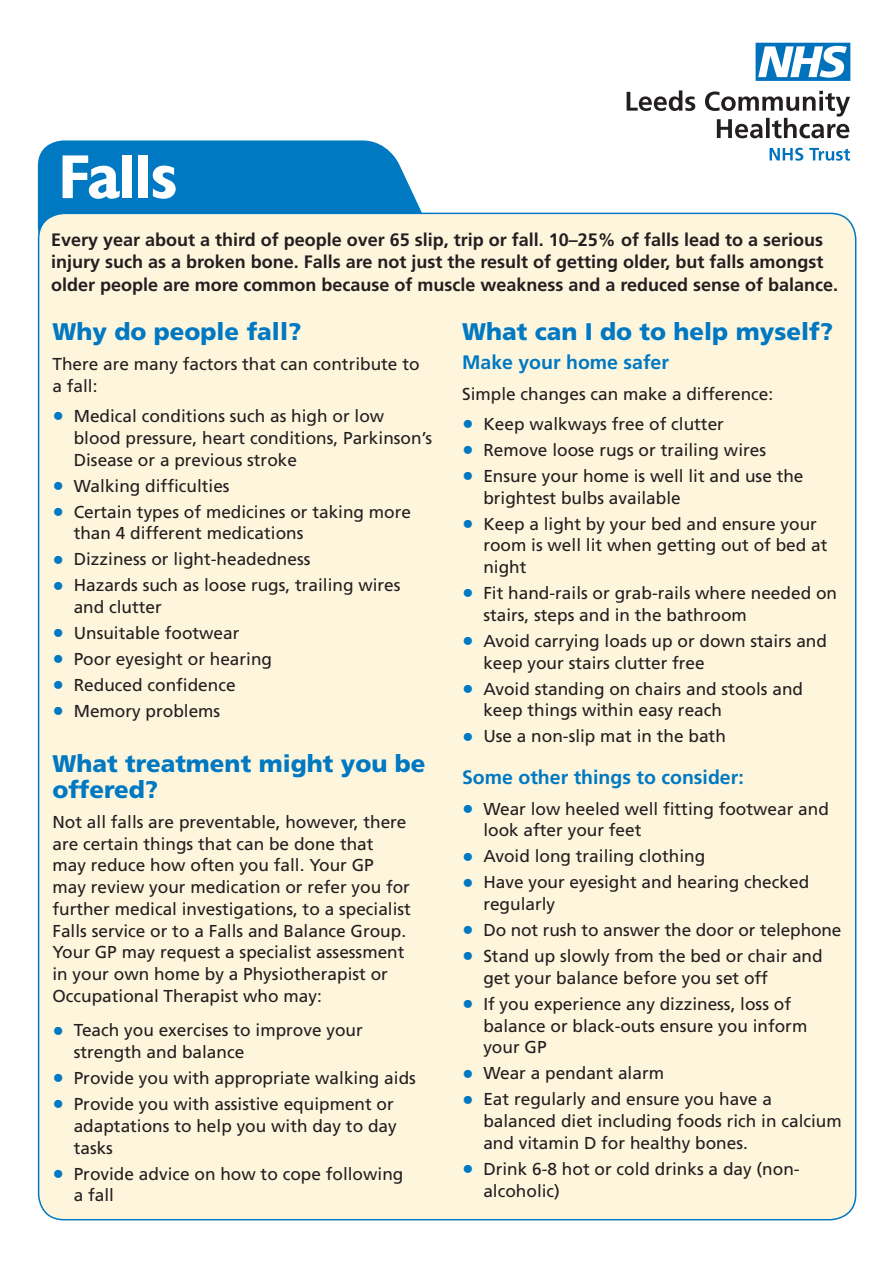
<style>
.page{position:relative;width:893px;height:1263px;background:#fff}
.page>*{position:absolute;margin:0;border:0;box-sizing:border-box;transform-origin:0 0}
.t1{font:600 59.25px "Chantilly";color:#fff}
.t2{font:900 24px/25.5px "Frutiger";color:#0079c2}
.t3{font:700 19.5px "Frutiger";color:#0079c2}
.t4{font:700 18px/22.5px "Frutiger";color:#231f20}
.t5{font:17.25px/21.8px "Frutiger";color:#231f20}
.s1{font-size:23.25px;color:#0079c2}
</style>
<div class="page">
<svg style="left:38px;top:140px;width:403px;height:93px;background:#1a86c8"></svg>
<div style="left:39px;top:213px;width:817px;height:1007px;background:#fef5dd;border-radius:26px"></div>
<svg style="left:770px;top:148px;width:80px;height:13px"></svg>
<svg style="left:627px;top:90px;width:223px;height:48px"></svg>
<svg style="left:756px;top:43px;width:94px;height:38px"></svg>
<p class="t1" style="left:60px;top:140px;width:119px">Falls</p>
<p class="t4" style="left:51px;top:228px;width:789px">Every year about a third of people over 65 slip, trip or fall. 10–25% of falls lead to a serious injury such as a broken bone. Falls are not just the result of getting older, but falls amongst older people are more common because of muscle weakness and a reduced sense of balance.</p>
<p class="t2" style="left:52px;top:318px;width:250px">Why do people fall?</p>
<p class="t5" style="left:52px;top:353px;width:369px">There are many factors that can contribute to a fall:</p>
<p class="t5" style="left:74px;top:405px;width:360px;text-indent:-21px"><span class="s1">•</span> Medical conditions such as high or low blood pressure, heart conditions, Parkinson’s<br>Disease or a previous stroke</p>
<p class="t5" style="left:52px;top:474px;width:179px"><span class="s1">•</span> Walking difficulties</p>
<p class="t5" style="left:74px;top:500px;width:339px;text-indent:-21px"><span class="s1">•</span> Certain types of medicines or taking more than 4 different medications</p>
<p class="t5" style="left:52px;top:548px;width:260px"><span class="s1">•</span> Dizziness or light-headedness</p>
<p class="t5" style="left:74px;top:574px;width:328px;text-indent:-21px"><span class="s1">•</span> Hazards such as loose rugs, trailing wires and clutter</p>
<p class="t5" style="left:52px;top:622px;width:189px"><span class="s1">•</span> Unsuitable footwear</p>
<p class="t5" style="left:52px;top:648px;width:221px"><span class="s1">•</span> Poor eyesight or hearing</p>
<p class="t5" style="left:52px;top:674px;width:185px"><span class="s1">•</span> Reduced confidence</p>
<p class="t5" style="left:52px;top:700px;width:169px"><span class="s1">•</span> Memory problems</p>
<p class="t2" style="left:52px;top:750px;width:375px">What treatment might you be offered?</p>
<p class="t5" style="left:52px;top:811px;width:360px">Not all falls are preventable, however, there are certain things that can be done that may reduce how often you fall. Your GP may review your medication or refer you for further medical investigations, to a specialist Falls service or to a Falls and Balance Group.<br>Your GP may request a specialist assessment in your own home by a Physiotherapist or Occupational Therapist who may:</p>
<p class="t5" style="left:74px;top:1019px;width:291px;text-indent:-21px"><span class="s1">•</span> Teach you exercises to improve your strength and balance</p>
<p class="t5" style="left:52px;top:1067px;width:365px"><span class="s1">•</span> Provide you with appropriate walking aids</p>
<p class="t5" style="left:74px;top:1093px;width:325px;text-indent:-21px"><span class="s1">•</span> Provide you with assistive equipment or adaptations to help you with day to day tasks</p>
<p class="t5" style="left:74px;top:1162px;width:331px;text-indent:-21px"><span class="s1">•</span> Provide advice on how to cope following a fall</p>
<p class="t2" style="left:462px;top:318px;width:372px">What can I do to help myself?</p>
<p class="t3" style="left:462px;top:351px;width:208px">Make your home safer</p>
<p class="t5" style="left:462px;top:382px;width:313px">Simple changes can make a difference:</p>
<p class="t5" style="left:462px;top:413px;width:263px"><span class="s1">•</span> Keep walkways free of clutter</p>
<p class="t5" style="left:462px;top:439px;width:306px"><span class="s1">•</span> Remove loose rugs or trailing wires</p>
<p class="t5" style="left:483px;top:465px;width:322px;text-indent:-21px"><span class="s1">•</span> Ensure your home is well lit and use the brightest bulbs available</p>
<p class="t5" style="left:483px;top:512px;width:346px;text-indent:-21px"><span class="s1">•</span> Keep a light by your bed and ensure your room is well lit when getting out of bed at night</p>
<p class="t5" style="left:483px;top:582px;width:355px;text-indent:-21px"><span class="s1">•</span> Fit hand-rails or grab-rails where needed on stairs, steps and in the bathroom</p>
<p class="t5" style="left:483px;top:630px;width:345px;text-indent:-21px"><span class="s1">•</span> Avoid carrying loads up or down stairs and keep your stairs clutter free</p>
<p class="t5" style="left:483px;top:677px;width:321px;text-indent:-21px"><span class="s1">•</span> Avoid standing on chairs and stools and keep things within easy reach</p>
<p class="t5" style="left:462px;top:725px;width:265px"><span class="s1">•</span> Use a non-slip mat in the bath</p>
<p class="t3" style="left:462px;top:766px;width:283px">Some other things to consider:</p>
<p class="t5" style="left:483px;top:797px;width:347px;text-indent:-21px"><span class="s1">•</span> Wear low heeled well fitting footwear and look after your feet</p>
<p class="t5" style="left:462px;top:845px;width:245px"><span class="s1">•</span> Avoid long trailing clothing</p>
<p class="t5" style="left:483px;top:871px;width:327px;text-indent:-21px"><span class="s1">•</span> Have your eyesight and hearing checked regularly</p>
<p class="t5" style="left:462px;top:919px;width:381px"><span class="s1">•</span> Do not rush to answer the door or telephone</p>
<p class="t5" style="left:483px;top:945px;width:341px;text-indent:-21px"><span class="s1">•</span> Stand up slowly from the bed or chair and get your balance before you set off</p>
<p class="t5" style="left:483px;top:993px;width:325px;text-indent:-21px"><span class="s1">•</span> If you experience any dizziness, loss of balance or black-outs ensure you inform your GP</p>
<p class="t5" style="left:462px;top:1062px;width:203px"><span class="s1">•</span> Wear a pendant alarm</p>
<p class="t5" style="left:483px;top:1088px;width:360px;text-indent:-21px"><span class="s1">•</span> Eat regularly and ensure you have a balanced diet including foods rich in calcium and vitamin D for healthy bones.</p>
<p class="t5" style="left:483px;top:1158px;width:318px;text-indent:-21px"><span class="s1">•</span> Drink 6-8 hot or cold drinks a day (non&shy;alcoholic)</p>
</div>
